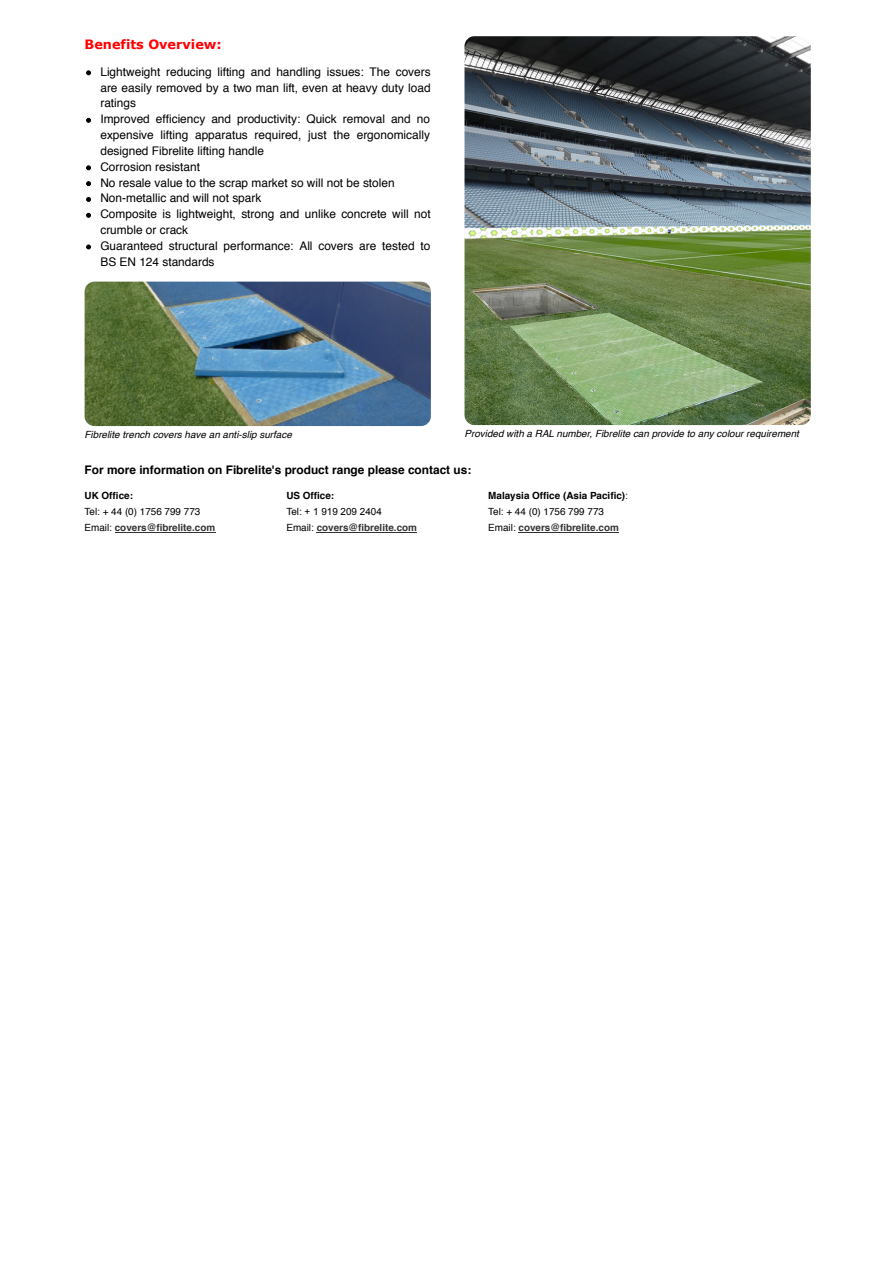
<style>
.page{position:relative;width:893px;height:1263px;background:#fff}
.page>*{position:absolute;margin:0;border:0;box-sizing:border-box;transform-origin:0 0}
.t1{font:700 12.9px "Verdana";color:#f00}
.t2{font:11.85px/15.9px "Helvetica";color:#000}
.t3{font:700 11.85px "Helvetica";color:#000}
.t4{font:italic 9.9px "Helvetica";color:#000}
.t5{font:700 9.9px/15.9px "Helvetica";color:#000}
.t6{font:9.9px/15.9px "Helvetica";color:#000}
.t7{font:700 9.9px/15.9px "Helvetica";color:#333}
.s1{font-weight:700}
.s2{font-weight:700;color:#333}
.s3{color:#000}
.s4{font-weight:400;color:#000}
.s5{font-family:"Arial";font-weight:400;color:#000}
.s6{font-weight:400}
.s7{color:#333}
</style>
<div class="page">
<img style="left:85px;top:282px;width:346px;height:144px">
<svg style="left:86px;top:70px;width:5px;height:5px"></svg>
<svg style="left:86px;top:118px;width:5px;height:5px"></svg>
<svg style="left:86px;top:165px;width:5px;height:5px"></svg>
<svg style="left:86px;top:181px;width:5px;height:5px"></svg>
<svg style="left:86px;top:197px;width:5px;height:5px"></svg>
<svg style="left:86px;top:213px;width:5px;height:5px"></svg>
<svg style="left:86px;top:244px;width:5px;height:5px"></svg>
<img style="left:464px;top:36px;width:347px;height:389px">
<hr style="left:115px;top:532px;width:100px;height:1px;background:#333">
<hr style="left:317px;top:532px;width:100px;height:1px;background:#333">
<hr style="left:518px;top:532px;width:101px;height:1px;background:#333">
<p class="t1" style="left:85px;top:36px;width:139px">Benefits Overview:</p>
<p class="t2" style="left:100px;top:64px;width:332px">Lightweight reducing lifting and handling issues: The covers are easily removed by a two man lift, even at heavy duty load ratings<br>Improved efficiency and productivity: Quick removal and no expensive lifting apparatus required, just the ergonomically designed Fibrelite lifting handle<br>Corrosion resistant<br>No resale value to the scrap market so will not be stolen Non-metallic and will not spark<br>Composite is lightweight, strong and unlike concrete will not crumble or crack<br>Guaranteed structural performance: All covers are tested to BS EN 124 standards</p>
<p class="t4" style="left:85px;top:427px;width:209px">Fibrelite trench covers have an anti-slip surface</p>
<p class="t4" style="left:464px;top:426px;width:336px">Provided with a RAL number, Fibrelite can provide to any colour requirement</p>
<p class="t3" style="left:85px;top:460px;width:388px">For more information on Fibrelite's product range please contact us:</p>
<p class="t6" style="left:85px;top:488px;width:132px"><span class="s1">UK Office:<br></span>Tel: + 44 (0) 1756 799 773<br>Email: <span class="s2">covers@fibrelite.com</span></p>
<p class="t7" style="left:286px;top:488px;width:132px"><span class="s3">US Office:<br></span><span class="s4">Tel:</span> <span class="s5">+ 1 919 209 2404<br></span><span class="s4">Email:</span> covers@fibrelite.com</p>
<p class="t5" style="left:488px;top:488px;width:141px">Malaysia Office (Asia Pacific)<span class="s6">:<br>Tel: + 44 (0) 1756 799 773<br>Email:</span> <span class="s7">covers@fibrelite.com</span></p>
</div>
